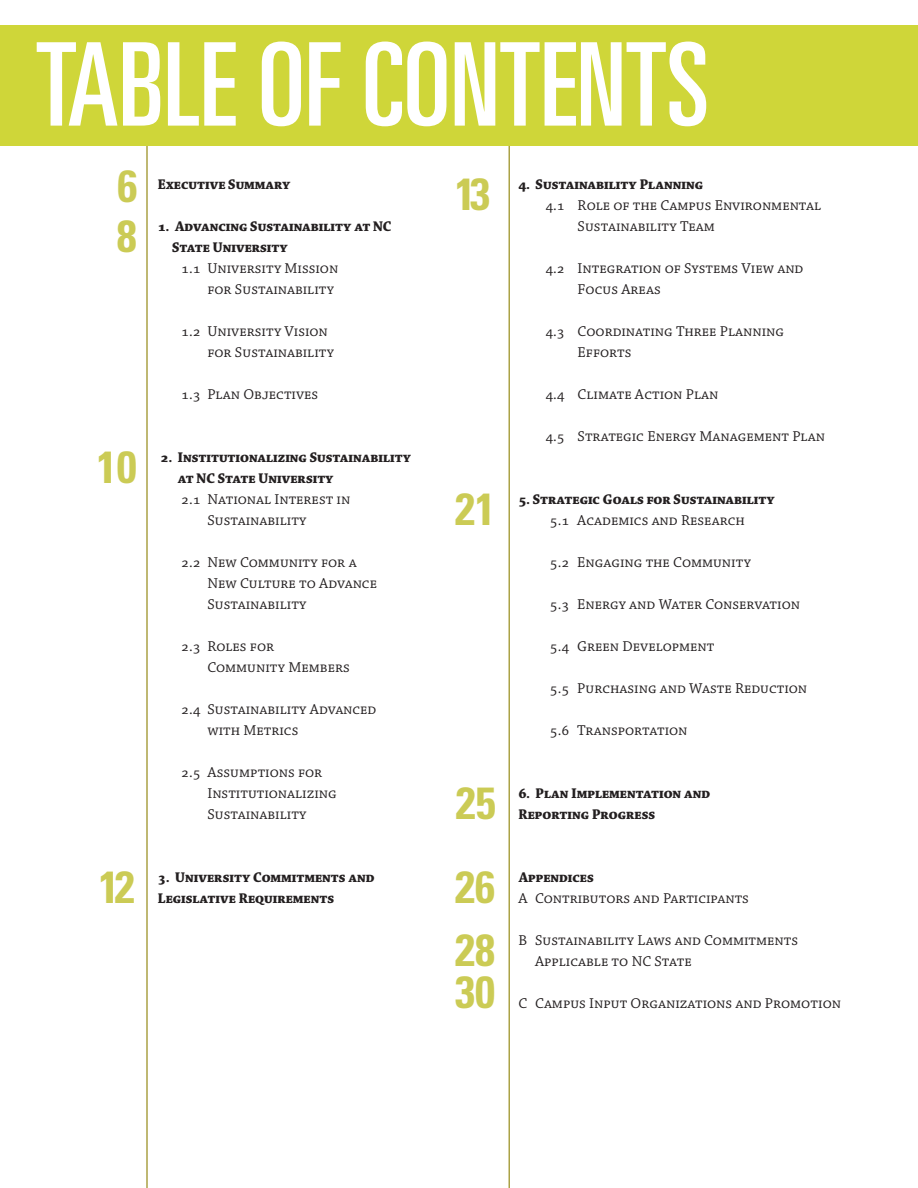
<style>
.page{position:relative;width:918px;height:1188px;background:#fff}
.page>*{position:absolute;margin:0;border:0;box-sizing:border-box;transform-origin:0 0}
.t1{font:ultra-condensed 115.5px "Univers LT Std";color:#fff}
.t2{font:700 condensed 45px/84px "Univers LT Std";color:#cbcb55}
.t3{font:15px/21px "Chaparral Pro";color:#231f20}
.t4{font:15px/21px "Chaparral Pro Bold Disp";color:#231f20}
</style>
<div class="page">
<hr style="left:146px;top:137px;width:2px;height:1051px;background:#aba246">
<hr style="left:508px;top:137px;width:2px;height:1051px;background:#aba246">
<div style="left:0;top:25px;width:918px;height:121px;background:#cfd639"></div>
<h1 class="t1" style="left:36px;top:19px;width:675px">TABLE OF CONTENTS</h1>
<h2 class="t2" style="left:118px;top:144px;width:21px">6</h2>
<h2 class="t2" style="left:455px;top:152px;width:37px">13</h2>
<h2 class="t2" style="left:117px;top:194px;width:21px">8</h2>
<p class="t4" style="left:158px;top:174px;width:134px">Executive Summary</p>
<p class="t4" style="left:172px;top:216px;width:221px;text-indent:-14px">1. Advancing Sustainability at NC<br>State University</p>
<h2 class="t2" style="left:97px;top:425px;width:41px">10</h2>
<h2 class="t2" style="left:99px;top:845px;width:37px">12</h2>
<p class="t3" style="left:181px;top:258px;width:159px;text-align:right">1.1 University Mission for Sustainability</p>
<p class="t3" style="left:207px;top:321px;width:128px;text-indent:-26px">1.2 University Vision for Sustainability</p>
<p class="t3" style="left:181px;top:384px;width:139px">1.3 Plan Objectives</p>
<p class="t4" style="left:178px;top:447px;width:235px;text-indent:-17px">2. Institutionalizing Sustainability at NC State University</p>
<p class="t3" style="left:207px;top:489px;width:144px;text-indent:-26px">2.1 National Interest in<br>Sustainability</p>
<p class="t3" style="left:207px;top:552px;width:171px;text-indent:-26px">2.2 New Community for a<br>New Culture to Advance<br>Sustainability</p>
<p class="t3" style="left:207px;top:636px;width:144px;text-indent:-26px">2.3 Roles for<br>Community Members</p>
<p class="t3" style="left:207px;top:699px;width:171px;text-indent:-26px">2.4 Sustainability Advanced with Metrics</p>
<p class="t3" style="left:207px;top:762px;width:131px;text-indent:-26px">2.5 Assumptions for<br>Institutionalizing<br>Sustainability</p>
<p class="t4" style="left:158px;top:867px;width:218px">3. University Commitments and<br>Legislative Requirements</p>
<h2 class="t2" style="left:455px;top:467px;width:41px">21</h2>
<h2 class="t2" style="left:455px;top:761px;width:42px">25<br>26</h2>
<h2 class="t2" style="left:455px;top:929px;width:41px;line-height:42px">28<br>30</h2>
<p class="t4" style="left:518px;top:174px;width:186px">4. Sustainability Planning</p>
<p class="t3" style="left:545px;top:195px;width:21px">4.1</p>
<p class="t3" style="left:545px;top:258px;width:21px">4.2</p>
<p class="t3" style="left:545px;top:321px;width:21px">4.3</p>
<p class="t3" style="left:545px;top:384px;width:21px">4.4</p>
<p class="t3" style="left:545px;top:426px;width:21px">4.5</p>
<p class="t3" style="left:578px;top:195px;width:245px">Role of the Campus Environmental<br>Sustainability Team</p>
<p class="t3" style="left:578px;top:258px;width:227px">Integration of Systems View and<br>Focus Areas</p>
<p class="t3" style="left:578px;top:321px;width:208px">Coordinating Three Planning<br>Efforts</p>
<p class="t3" style="left:578px;top:384px;width:142px">Climate Action Plan</p>
<p class="t3" style="left:578px;top:426px;width:249px">Strategic Energy Management Plan</p>
<p class="t4" style="left:518px;top:489px;width:258px">5. Strategic Goals for Sustainability</p>
<p class="t3" style="left:577px;top:510px;width:169px">Academics and Research</p>
<p class="t3" style="left:577px;top:552px;width:175px">Engaging the Community</p>
<p class="t3" style="left:577px;top:594px;width:224px">Energy and Water Conservation</p>
<p class="t3" style="left:577px;top:636px;width:139px">Green Development</p>
<p class="t3" style="left:577px;top:678px;width:232px">Purchasing and Waste Reduction</p>
<p class="t3" style="left:577px;top:720px;width:112px">Transportation</p>
<p class="t3" style="left:550px;top:510px;width:21px">5.1</p>
<p class="t3" style="left:550px;top:552px;width:21px">5.2</p>
<p class="t3" style="left:550px;top:594px;width:21px">5.3</p>
<p class="t3" style="left:550px;top:636px;width:21px">5.4</p>
<p class="t3" style="left:550px;top:678px;width:21px">5.5</p>
<p class="t3" style="left:550px;top:720px;width:21px">5.6</p>
<p class="t4" style="left:518px;top:783px;width:193px">6. Plan Implementation and<br>Reporting Progress</p>
<p class="t4" style="left:519px;top:867px;width:77px">Appendices</p>
<p class="t3" style="left:535px;top:888px;width:215px">Contributors and Participants</p>
<p class="t3" style="left:535px;top:930px;width:265px">Sustainability Laws and Commitments<br>Applicable to NC State</p>
<p class="t3" style="left:535px;top:993px;width:308px">Campus Input Organizations and Promotion</p>
<p class="t3" style="left:518px;top:888px;width:11px">A</p>
<p class="t3" style="left:518px;top:930px;width:10px">B</p>
<p class="t3" style="left:518px;top:993px;width:10px">C</p>
</div>
